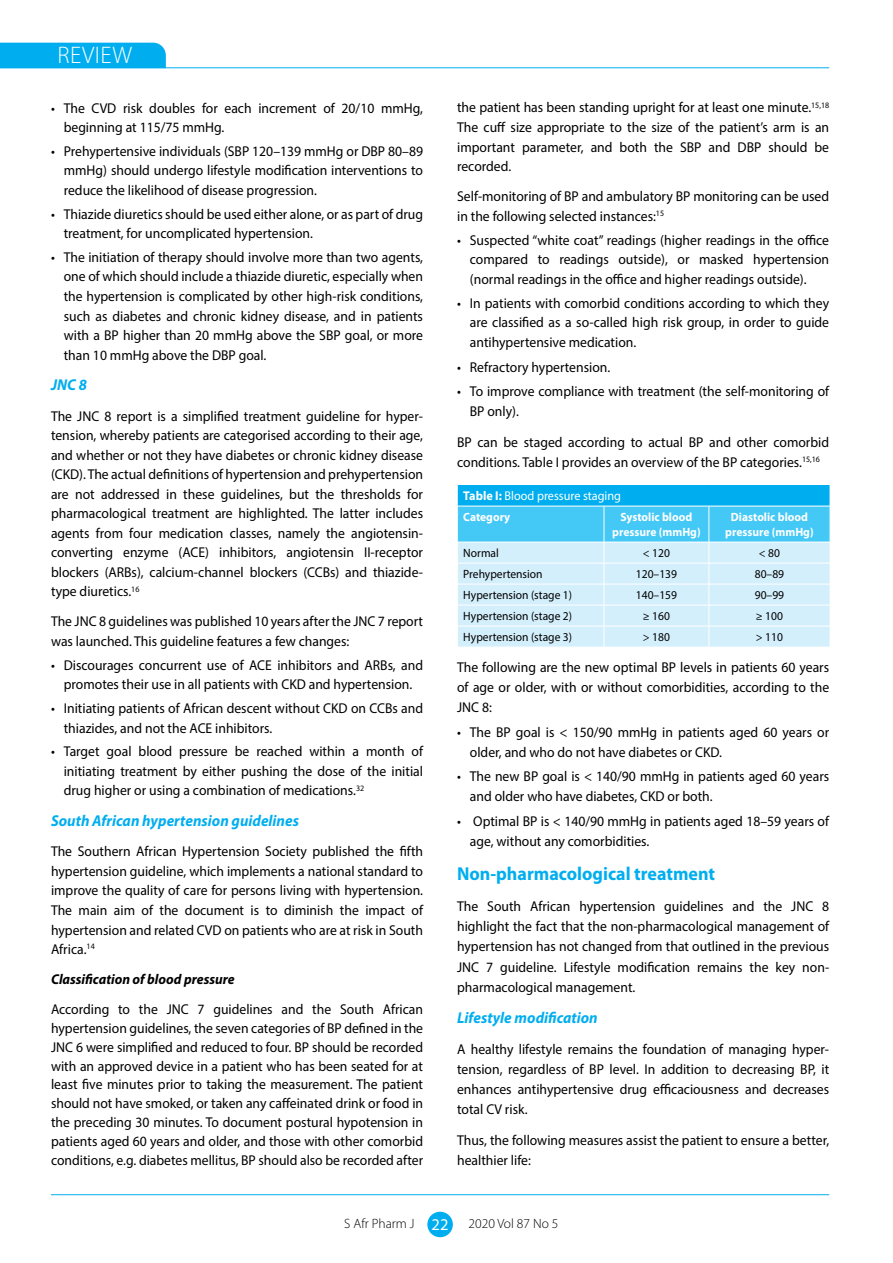
<style>
.page{position:relative;width:893px;height:1263px;background:#fff}
.page>*{position:absolute;margin:0;border:0;box-sizing:border-box;transform-origin:0 0}
.t1{font:300 24px "Myriad Pro";letter-spacing:.02em;color:#fff}
.t2{font:700 18.75px "Myriad Pro";color:#00aeef;scale:.96 1}
.t3{font:italic 700 15.75px "Myriad Pro";color:#00aeef;scale:.96 1}
.t4{font:14.25px/19.5px "Myriad Pro";color:#000;text-align:justify;scale:.96 1}
.t5{font:italic 700 14.25px "Myriad Pro";color:#000;scale:.96 1}
.t6{font:300 13.5px "Myriad Pro";color:#000}
.t7{font:12.75px "Myriad Pro";color:#fff;scale:.96 1}
.t8{font:12px "Myriad Pro";color:#000;scale:.96 1}
.t9{font:700 12px/15px "Myriad Pro";color:#fff;text-align:center;scale:.96 1}
.s1{font-weight:700}
.s2{font-weight:400;font-size:16.5px;color:#fff}
</style>
<div class="page">
<hr style="left:51px;top:1194px;width:778px;height:1px;background:#00aeef">
<div style="left:427px;top:1212px;width:26px;height:25px;background:#00aeef;border-radius:50%"></div>
<svg style="left:0;top:42px;width:167px;height:27px;background:#0fb2ef"></svg>
<hr style="left:0;top:67px;width:829px;height:1px;background:#00aeef">
<svg style="left:457px;top:485px;width:373px;height:162px;background:#9bdef8"></svg>
<hr style="left:457px;top:506px;width:147px;height:1px;background:#fff">
<hr style="left:457px;top:506px;width:1px;height:36px;background:#fff">
<hr style="left:457px;top:542px;width:147px;height:1px;background:#fff">
<hr style="left:604px;top:506px;width:105px;height:1px;background:#fff">
<hr style="left:604px;top:506px;width:1px;height:36px;background:#fff">
<hr style="left:604px;top:542px;width:105px;height:1px;background:#fff">
<hr style="left:709px;top:506px;width:121px;height:1px;background:#fff">
<hr style="left:709px;top:506px;width:1px;height:36px;background:#fff">
<hr style="left:709px;top:542px;width:121px;height:1px;background:#fff">
<h1 class="t1" style="left:58px;top:41px;width:76px">REVIEW</h1>
<p class="t4" style="left:64px;top:98px;width:376px;text-indent:-13px">• The CVD risk doubles for each increment of 20/10 mmHg, beginning at 115/75 mmHg.</p>
<p class="t4" style="left:64px;top:141px;width:376px;text-indent:-13px">• Prehypertensive individuals (SBP 120–139 mmHg or DBP 80–89 mmHg) should undergo lifestyle modification interventions to reduce the likelihood of disease progression.</p>
<p class="t4" style="left:64px;top:204px;width:376px;text-indent:-13px">• Thiazide diuretics should be used either alone, or as part of drug treatment, for uncomplicated hypertension.</p>
<p class="t4" style="left:64px;top:247px;width:376px;text-indent:-13px">• The initiation of therapy should involve more than two agents, one of which should include a thiazide diuretic, especially when the hypertension is complicated by other high-risk conditions, such as diabetes and chronic kidney disease, and in patients with a BP higher than 20 mmHg above the SBP goal, or more than 10 mmHg above the DBP goal.</p>
<p class="t3" style="left:51px;top:375px;width:39px">JNC 8</p>
<p class="t4" style="left:51px;top:406px;width:389px">The JNC 8 report is a simplified treatment guideline for hyper&shy;tension, whereby patients are categorised according to their age, and whether or not they have diabetes or chronic kidney disease (CKD). The actual definitions of hypertension and prehypertension are not addressed in these guidelines, but the thresholds for pharmacological treatment are highlighted. The latter includes agents from four medication classes, namely the angiotensin&shy;converting enzyme (ACE) inhibitors, angiotensin II-receptor blockers (ARBs), calcium-channel blockers (CCBs) and thiazide&shy;type diuretics.<sup>16</sup></p>
<p class="t4" style="left:51px;top:612px;width:389px">The JNC 8 guidelines was published 10 years after the JNC 7 report was launched. This guideline features a few changes:</p>
<p class="t4" style="left:51px;top:655px;width:389px;text-align:center">• Discourages concurrent use of ACE inhibitors and ARBs, and promotes their use in all patients with CKD and hypertension.</p>
<p class="t4" style="left:64px;top:698px;width:376px;text-indent:-13px">• Initiating patients of African descent without CKD on CCBs and thiazides, and not the ACE inhibitors.</p>
<p class="t4" style="left:64px;top:742px;width:376px;text-indent:-13px">• Target goal blood pressure be reached within a month of initiating treatment by either pushing the dose of the initial drug higher or using a combination of medications.<sup>32</sup></p>
<p class="t3" style="left:51px;top:811px;width:260px">South African hypertension guidelines</p>
<p class="t4" style="left:51px;top:842px;width:389px">The Southern African Hypertension Society published the fifth hypertension guideline, which implements a national standard to improve the quality of care for persons living with hypertension.<br>The main aim of the document is to diminish the impact of hypertension and related CVD on patients who are at risk in South Africa.<sup>14</sup></p>
<p class="t5" style="left:51px;top:970px;width:193px">Classification of blood pressure</p>
<p class="t4" style="left:51px;top:999px;width:389px;line-height:18.9px">According to the JNC 7 guidelines and the South African hypertension guidelines, the seven categories of BP defined in the JNC 6 were simplified and reduced to four. BP should be recorded with an approved device in a patient who has been seated for at least five minutes prior to taking the measurement. The patient should not have smoked, or taken any caffeinated drink or food in the preceding 30 minutes. To document postural hypotension in patients aged 60 years and older, and those with other comorbid conditions, e.g. diabetes mellitus, BP should also be recorded after</p>
<p class="t4" style="left:457px;top:98px;width:389px">the patient has been standing upright for at least one minute.<sup>15,18<br></sup>The cuff size appropriate to the size of the patient’s arm is an important parameter, and both the SBP and DBP should be recorded.</p>
<p class="t4" style="left:457px;top:187px;width:389px">Self-monitoring of BP and ambulatory BP monitoring can be used in the following selected instances:<sup>15</sup></p>
<p class="t4" style="left:470px;top:230px;width:376px;text-indent:-13px">• Suspected “white coat” readings (higher readings in the office compared to readings outside), or masked hypertension (normal readings in the office and higher readings outside).</p>
<p class="t4" style="left:470px;top:293px;width:376px;text-indent:-13px">• In patients with comorbid conditions according to which they are classified as a so-called high risk group, in order to guide antihypertensive medication.</p>
<p class="t4" style="left:457px;top:357px;width:161px">• Refractory hypertension.</p>
<p class="t4" style="left:470px;top:381px;width:376px;line-height:20.1px;text-indent:-13px">• To improve compliance with treatment (the self-monitoring of<br>BP only).</p>
<p class="t4" style="left:457px;top:432px;width:389px;line-height:20.1px">BP can be staged according to actual BP and other comorbid conditions. Table I provides an overview of the BP categories.<sup>15,16</sup></p>
<p class="t7" style="left:463px;top:488px;width:166px"><span class="s1">Table I:</span> Blood pressure staging</p>
<p class="t9" style="left:463px;top:509px;width:50px">Category</p>
<p class="t9" style="left:612px;top:509px;width:94px">Systolic blood pressure (mmHg)</p>
<p class="t9" style="left:725px;top:509px;width:94px">Diastolic blood pressure (mmHg)</p>
<p class="t8" style="left:463px;top:546px;width:39px">Normal</p>
<p class="t8" style="left:643px;top:546px;width:30px">&lt; 120</p>
<p class="t8" style="left:759px;top:546px;width:24px">&lt; 80</p>
<p class="t8" style="left:463px;top:567px;width:84px">Prehypertension</p>
<p class="t8" style="left:636px;top:567px;width:44px">120–139</p>
<p class="t8" style="left:755px;top:567px;width:32px">80–89</p>
<p class="t8" style="left:463px;top:588px;width:115px">Hypertension (stage 1)</p>
<p class="t8" style="left:636px;top:588px;width:44px">140–159</p>
<p class="t8" style="left:755px;top:588px;width:32px">90–99</p>
<p class="t8" style="left:463px;top:609px;width:115px">Hypertension (stage 2)</p>
<p class="t8" style="left:643px;top:609px;width:30px">≥ 160</p>
<p class="t8" style="left:756px;top:609px;width:30px">≥ 100</p>
<p class="t8" style="left:463px;top:630px;width:115px">Hypertension (stage 3)</p>
<p class="t8" style="left:643px;top:630px;width:30px">&gt; 180</p>
<p class="t8" style="left:756px;top:630px;width:30px">&gt; 110</p>
<p class="t4" style="left:457px;top:657px;width:389px;line-height:20.1px">The following are the new optimal BP levels in patients 60 years of age or older, with or without comorbidities, according to the JNC 8:</p>
<p class="t4" style="left:470px;top:722px;width:376px;line-height:20.1px;text-indent:-13px">• The BP goal is &lt; 150/90 mmHg in patients aged 60 years or older, and who do not have diabetes or CKD.</p>
<p class="t4" style="left:470px;top:766px;width:376px;line-height:20.1px;text-indent:-13px">• The new BP goal is &lt; 140/90 mmHg in patients aged 60 years and older who have diabetes, CKD or both.</p>
<p class="t4" style="left:470px;top:811px;width:376px;line-height:20.1px;text-indent:-13px">• Optimal BP is &lt; 140/90 mmHg in patients aged 18–59 years of age, without any comorbidities.</p>
<h2 class="t2" style="left:457px;top:862px;width:270px">Non-pharmacological treatment</h2>
<p class="t4" style="left:457px;top:896px;width:389px;line-height:20.1px">The South African hypertension guidelines and the JNC 8 highlight the fact that the non-pharmacological management of hypertension has not changed from that outlined in the previous JNC 7 guideline. Lifestyle modification remains the key non&shy;pharmacological management.</p>
<p class="t3" style="left:457px;top:1007px;width:148px">Lifestyle modification</p>
<p class="t4" style="left:457px;top:1039px;width:389px;line-height:20.1px">A healthy lifestyle remains the foundation of managing hyper&shy;tension, regardless of BP level. In addition to decreasing BP, it enhances antihypertensive drug efficaciousness and decreases total CV risk.</p>
<p class="t4" style="left:457px;top:1130px;width:389px;line-height:20.1px">Thus, the following measures assist the patient to ensure a better, healthier life:</p>
<p class="t6" style="left:344px;top:1215px;width:106px">S Afr Pharm J <span class="s2">22</span></p>
<p class="t6" style="left:469px;top:1215px;width:91px">2020 Vol 87 No 5</p>
</div>
